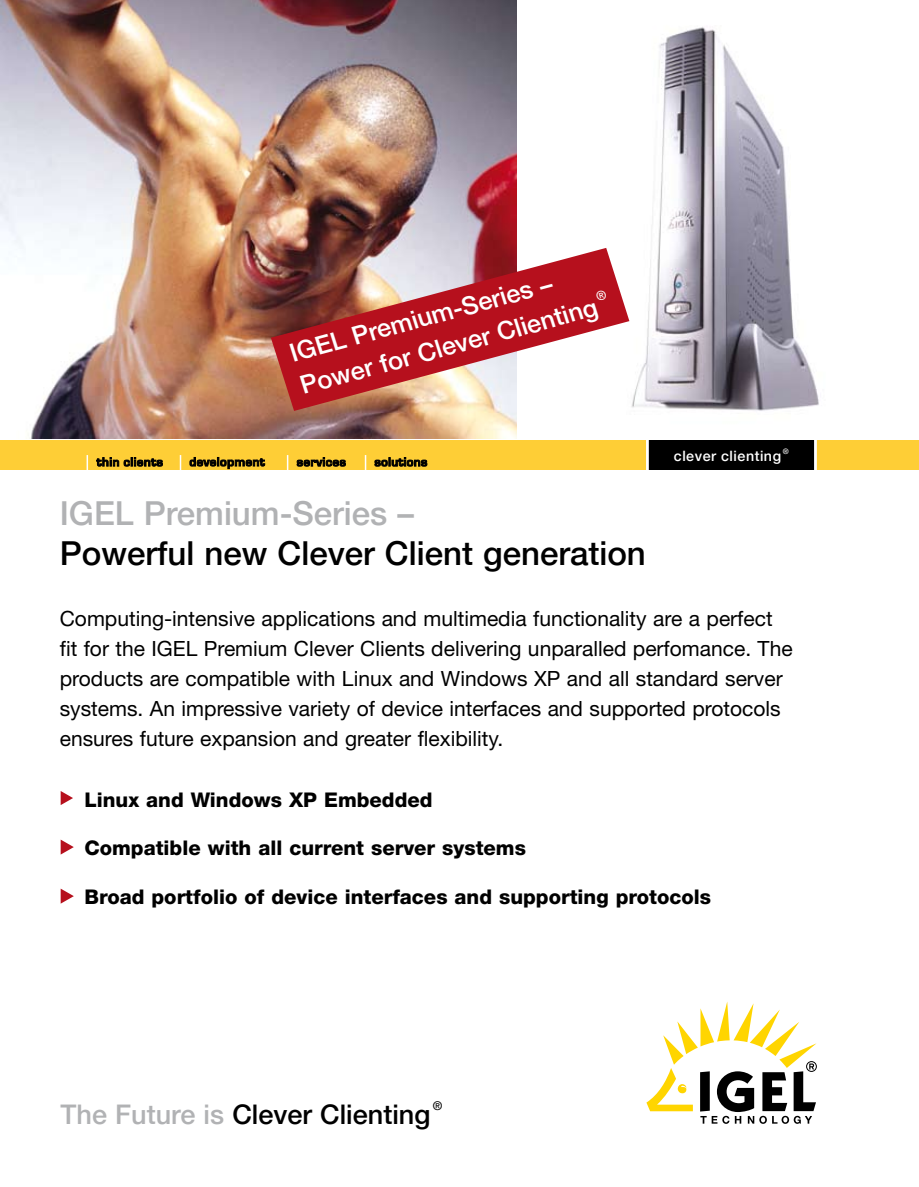
<style>
.page{position:relative;width:919px;height:1187px;background:#fff}
.page>*{position:absolute;margin:0;border:0;box-sizing:border-box;transform-origin:0 0}
.t1{font:500 33px "Helvetica Neue LT";color:#000}
.t2{font:500 33px "Helvetica Neue LT";color:#b1b2b4}
.t3{font:500 27px "Helvetica Neue LT";color:#000}
.t4{font:500 25.2px/34.2px "Helvetica Neue LT";color:#fff}
.t5{font:21px/30px "Helvetica Neue LT";color:#000}
.t6{font:800 20.25px "Helvetica Neue LT";color:#000}
.t7{font:500 14.25px "Helvetica Neue LT";letter-spacing:.035em;color:#fff}
.t8{font:500 12px "Helvetica Neue LT";color:#000}
.t9{font:500 7.5px "Helvetica Neue LT";color:#fff}
.s1{color:#b1b2b4}
</style>
<div class="page">
<svg style="left:646px;top:1001px;width:170px;height:122px"></svg>
<div style="left:0;top:440px;width:646px;height:30px;background:#fece36"></div>
<div style="left:648px;top:440px;width:166px;height:30px;background:#000"></div>
<svg style="left:87px;top:455px;width:1px;height:15px"></svg>
<svg style="left:287px;top:455px;width:1px;height:15px"></svg>
<svg style="left:180px;top:455px;width:1px;height:15px"></svg>
<svg style="left:365px;top:455px;width:1px;height:15px"></svg>
<div style="left:816px;top:440px;width:102px;height:30px;background:#fece36"></div>
<svg style="left:96px;top:457px;width:67px;height:9px"></svg>
<svg style="left:190px;top:457px;width:75px;height:12px"></svg>
<svg style="left:297px;top:457px;width:48px;height:9px"></svg>
<svg style="left:374px;top:457px;width:53px;height:9px"></svg>
<svg style="left:61px;top:840px;width:13px;height:14px"></svg>
<svg style="left:61px;top:791px;width:12px;height:14px"></svg>
<svg style="left:61px;top:889px;width:13px;height:14px"></svg>
<img style="left:629px;top:27px;width:190px;height:384px">
<img style="left:0;top:0;width:517px;height:438px">
<svg style="left:271px;top:248px;width:358px;height:163px"></svg>
<svg style="left:595px;top:289px;width:12px;height:12px"></svg>
<p class="t4" style="left:286px;top:336px;width:309px;rotate:-15deg">IGEL Premium-Series –<br>Power for Clever Clienting</p>
<p class="t7" style="left:673px;top:447px;width:109px">clever clienting</p>
<p class="t9" style="left:782px;top:446px;width:7px">®</p>
<h1 class="t2" style="left:60px;top:493px;width:355px">IGEL Premium-Series –</h1>
<h1 class="t1" style="left:60px;top:533px;width:587px">Powerful new Clever Client generation</h1>
<p class="t5" style="left:60px;top:602px;width:734px">Computing-intensive applications and multimedia functionality are a perfect fit for the IGEL Premium Clever Clients delivering unparalled perfomance. The products are compatible with Linux and Windows XP and all standard server systems. An impressive variety of device interfaces and supported protocols ensures future expansion and greater flexibility.</p>
<p class="t6" style="left:84px;top:787px;width:349px">Linux and Windows XP Embedded</p>
<p class="t6" style="left:84px;top:836px;width:443px">Compatible with all current server systems</p>
<p class="t6" style="left:84px;top:884px;width:628px">Broad portfolio of device interfaces and supporting protocols</p>
<p class="t3" style="left:60px;top:1098px;width:371px"><span class="s1">The Future is</span> Clever Clienting</p>
<p class="t8" style="left:433px;top:1098px;width:11px">®</p>
</div>
